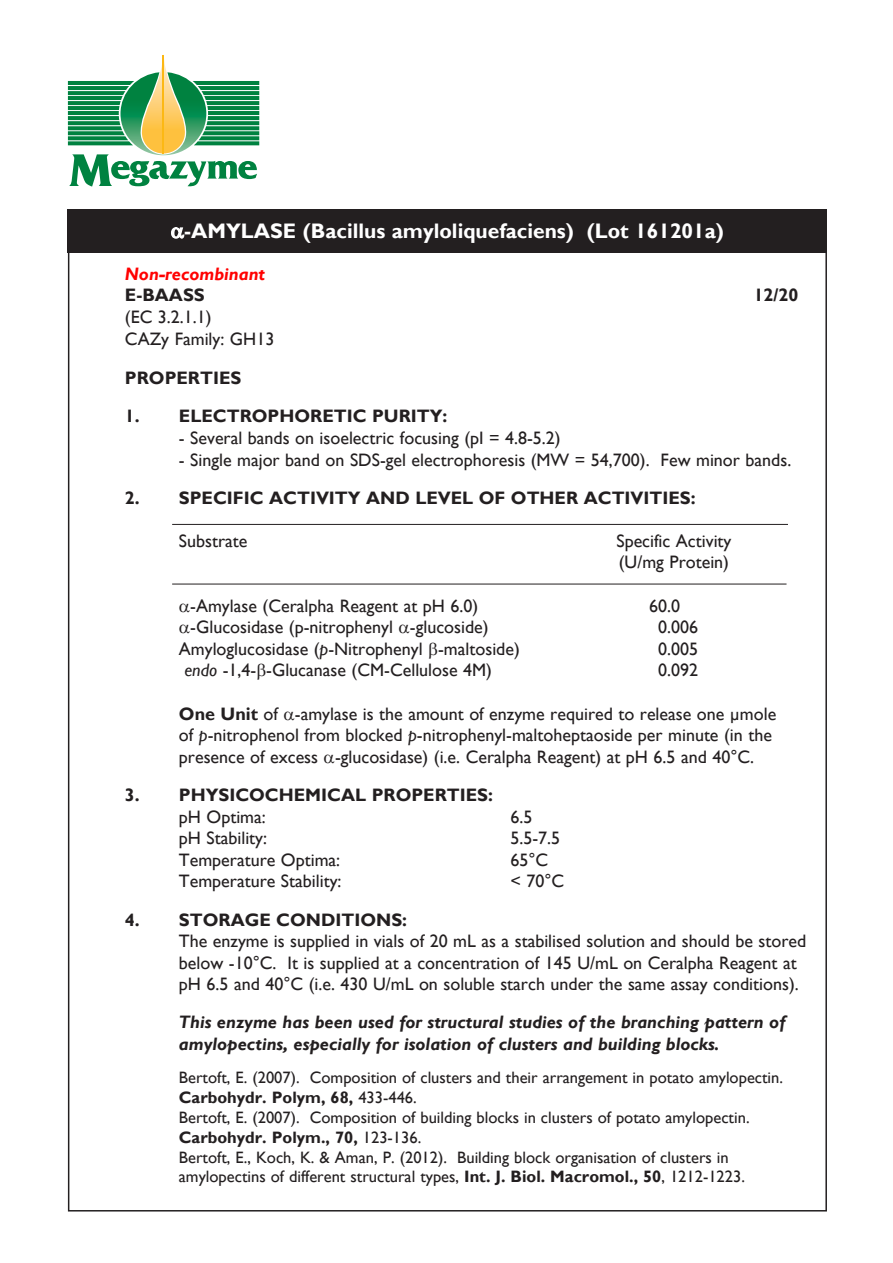
<style>
.page{position:relative;width:893px;height:1263px;background:#fff}
.page>*{position:absolute;margin:0;border:0;box-sizing:border-box;transform-origin:0 0}
.t1{font:700 21px "Gill Sans";color:#fff}
.t2{font:18px/21.6px "Gill Sans";color:#231f20}
.t3{font:700 18px "Gill Sans";color:#231f20}
.t4{font:italic 700 18px/21.6px "Gill Sans";color:#231f20}
.t5{font:italic 700 18px "Gill Sans";color:#f00}
.t6{font:16.5px/19.8px "Gill Sans";color:#231f20}
.t7{font:700 16.5px "Gill Sans";color:#231f20}
.s1{font-style:italic}
.s2{font-weight:700}
.s3{font-weight:400}
</style>
<div class="page">
<div style="left:68px;top:209px;width:759px;height:43px;background:#231f20"></div>
<hr style="left:172px;top:524px;width:616px;height:1px;background:#231f20">
<hr style="left:172px;top:584px;width:614px;height:1px;background:#231f20">
<svg style="left:68px;top:55px;width:191px;height:132px"></svg>
<hr style="left:163px;top:55px;width:1px;height:98px;background:#fcb814">
<p class="t1" style="left:184px;top:218px;width:541px">-AMYLASE (Bacillus amyloliquefaciens) (Lot 161201a)</p>
<p class="t5" style="left:125px;top:263px;width:142px">Non-recombinant</p>
<p class="t3" style="left:125px;top:284px;width:81px">E-BAASS</p>
<p class="t3" style="left:754px;top:284px;width:46px">12/20</p>
<p class="t2" style="left:125px;top:306px;width:88px">(EC 3.2.1.1)</p>
<p class="t2" style="left:125px;top:328px;width:151px">CAZy Family: GH13</p>
<p class="t3" style="left:125px;top:367px;width:118px">PROPERTIES</p>
<p class="t3" style="left:125px;top:405px;width:324px">1. ELECTROPHORETIC PURITY:</p>
<p class="t2" style="left:179px;top:427px;width:383px">- Several bands on isoelectric focusing (pI = 4.8-5.2)</p>
<p class="t2" style="left:179px;top:449px;width:614px">- Single major band on SDS-gel electrophoresis (MW = 54,700). Few minor bands.</p>
<p class="t3" style="left:125px;top:487px;width:572px">2. SPECIFIC ACTIVITY AND LEVEL OF OTHER ACTIVITIES:</p>
<p class="t2" style="left:179px;top:530px;width:70px">Substrate</p>
<p class="t2" style="left:616px;top:530px;width:117px">Specific Activity</p>
<p class="t2" style="left:619px;top:552px;width:112px">(U/mg Protein)</p>
<p class="t2" style="left:190px;top:595px;width:289px">-Amylase (Ceralpha Reagent at pH 6.0)</p>
<p class="t2" style="left:649px;top:595px;width:32px">60.0</p>
<p class="t2" style="left:190px;top:617px;width:300px">-Glucosidase (p-nitrophenyl -glucoside)</p>
<p class="t2" style="left:658px;top:617px;width:41px">0.006</p>
<p class="t2" style="left:179px;top:638px;width:342px">Amyloglucosidase (<span class="s1">p</span>-Nitrophenyl -maltoside)</p>
<p class="t2" style="left:658px;top:638px;width:41px">0.005</p>
<p class="t2" style="left:184px;top:660px;width:309px"><span class="s1">endo</span> -1,4- -Glucanase (CM-Cellulose 4M)</p>
<p class="t2" style="left:658px;top:660px;width:41px">0.092</p>
<p class="t2" style="left:179px;top:703px;width:599px"><span class="s2">One Unit</span> of -amylase is the amount of enzyme required to release one μmole of <span class="s1">p</span>-nitrophenol from blocked <span class="s1">p</span>-nitrophenyl-maltoheptaoside per minute (in the presence of excess -glucosidase) (i.e. Ceralpha Reagent) at pH 6.5 and 40°C.</p>
<p class="t3" style="left:125px;top:784px;width:370px">3. PHYSICOCHEMICAL PROPERTIES:</p>
<p class="t2" style="left:179px;top:806px;width:88px">pH Optima:</p>
<p class="t2" style="left:510px;top:806px;width:23px">6.5</p>
<p class="t2" style="left:179px;top:828px;width:90px">pH Stability:</p>
<p class="t2" style="left:510px;top:828px;width:51px">5.5-7.5</p>
<p class="t2" style="left:179px;top:849px;width:163px">Temperature Optima:</p>
<p class="t2" style="left:510px;top:849px;width:39px">65°C</p>
<p class="t2" style="left:179px;top:871px;width:164px">Temperature Stability:</p>
<p class="t2" style="left:510px;top:871px;width:55px">&lt; 70°C</p>
<p class="t3" style="left:125px;top:908px;width:284px">4. STORAGE CONDITIONS:</p>
<p class="t2" style="left:179px;top:930px;width:629px">The enzyme is supplied in vials of 20 mL as a stabilised solution and should be stored below -10°C. It is supplied at a concentration of 145 U/mL on Ceralpha Reagent at pH 6.5 and 40°C (i.e. 430 U/mL on soluble starch under the same assay conditions).</p>
<p class="t4" style="left:179px;top:1012px;width:608px">This enzyme has been used for structural studies of the branching pattern of amylopectins, especially for isolation of clusters and building blocks.</p>
<p class="t6" style="left:179px;top:1068px;width:606px">Bertoft, E. (2007). Composition of clusters and their arrangement in potato amylopectin.</p>
<p class="t7" style="left:179px;top:1088px;width:239px">Carbohydr. Polym, 68, <span class="s3">433-446.</span></p>
<p class="t6" style="left:179px;top:1108px;width:572px">Bertoft, E. (2007). Composition of building blocks in clusters of potato amylopectin.</p>
<p class="t7" style="left:179px;top:1127px;width:244px">Carbohydr. Polym., 70, <span class="s3">123-136.</span></p>
<p class="t6" style="left:179px;top:1147px;width:568px">Bertoft, E., Koch, K. &amp; Aman, P. (2012). Building block organisation of clusters in amylopectins of different structural types, <span class="s2">Int. J. Biol. Macromol., 50</span>, 1212-1223.</p>
</div>
